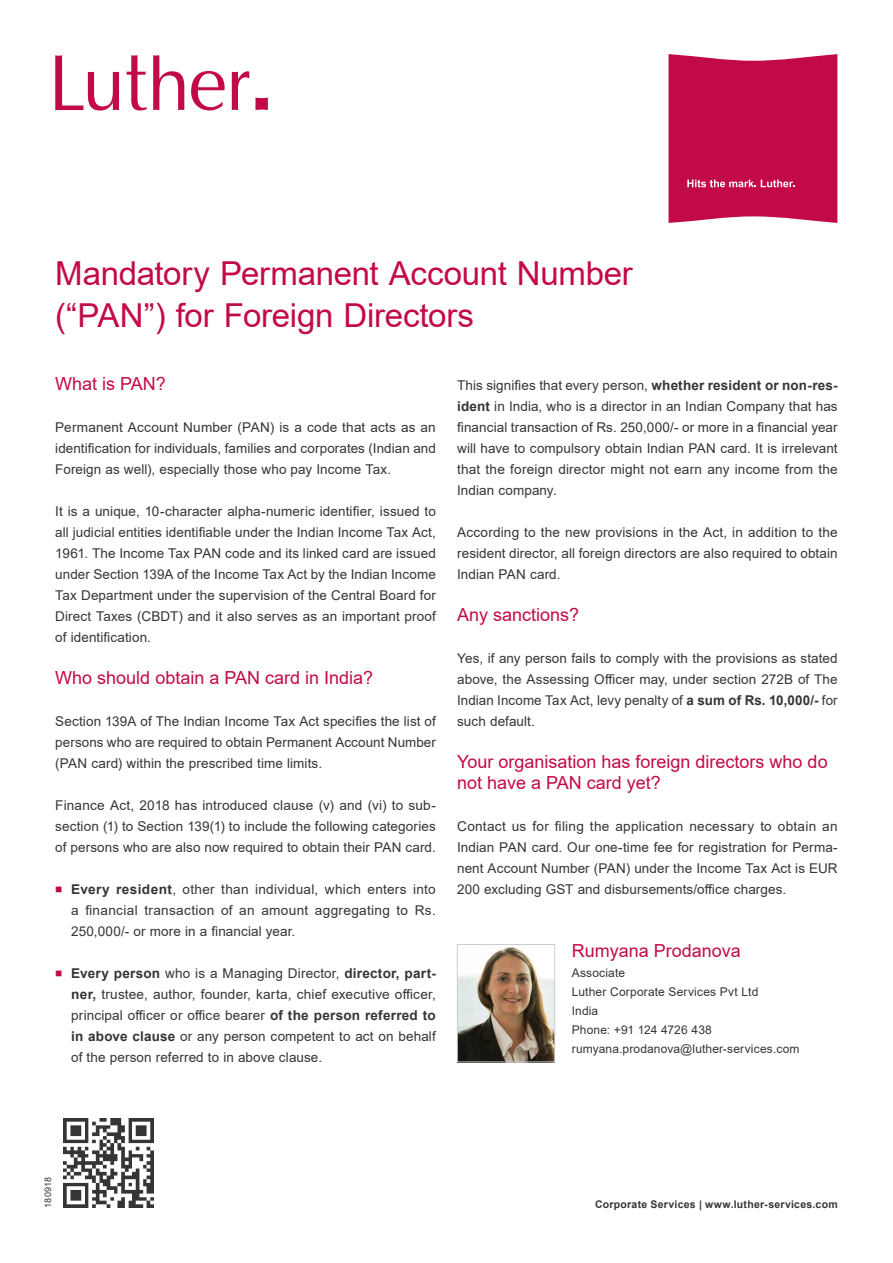
<style>
.page{position:relative;width:893px;height:1263px;background:#fff}
.page>*{position:absolute;margin:0;border:0;box-sizing:border-box;transform-origin:0 0}
.t1{font:33px/42px "Arial";letter-spacing:-.01em;color:#c30a49}
.t2{font:18px/21px "Arial";color:#c30a49}
.t3{font:13.5px/21px "Arial";letter-spacing:.005em;color:#363536;text-align:justify}
.t4{font:12px/19.2px "Arial";letter-spacing:.01em;color:#363536}
.t5{font:700 10.5px "Arial";letter-spacing:.025em;color:#363536}
.t6{font:9px "Arial";color:#363536}
.s1{font-weight:700}
</style>
<div class="page">
<svg style="left:255px;top:98px;width:13px;height:12px"></svg>
<svg style="left:191px;top:71px;width:34px;height:40px"></svg>
<svg style="left:55px;top:55px;width:64px;height:56px"></svg>
<svg style="left:153px;top:55px;width:31px;height:55px"></svg>
<svg style="left:126px;top:55px;width:21px;height:56px"></svg>
<svg style="left:232px;top:71px;width:17px;height:39px"></svg>
<svg style="left:669px;top:54px;width:168px;height:169px;background:#c61853"></svg>
<img style="left:459px;top:947px;width:94px;height:113px">
<div style="left:457px;top:944px;width:98px;height:118px;border:1px solid #cbccce"></div>
<img style="left:64px;top:1118px;width:89px;height:90px">
<h1 class="t1" style="left:55px;top:253px;width:579px">Mandatory Permanent Account Number (“PAN”) for Foreign Directors</h1>
<h2 class="t2" style="left:55px;top:373px;width:112px">What is PAN?</h2>
<p class="t3" style="left:55px;top:417px;width:382px">Permanent Account Number (PAN) is a code that acts as an identification for individuals, families and corporates (Indian and Foreign as well), especially those who pay Income Tax.</p>
<p class="t3" style="left:55px;top:501px;width:382px">It is a unique, 10-character alpha-numeric identifier, issued to all judicial entities identifiable under the Indian Income Tax Act, 1961. The Income Tax PAN code and its linked card are issued under Section 139A of the Income Tax Act by the Indian Income Tax Department under the supervision of the Central Board for Direct Taxes (CBDT) and it also serves as an important proof of identification.</p>
<h2 class="t2" style="left:55px;top:667px;width:319px">Who should obtain a PAN card in India?</h2>
<p class="t3" style="left:55px;top:711px;width:382px">Section 139A of The Indian Income Tax Act specifies the list of persons who are required to obtain Permanent Account Number (PAN card) within the prescribed time limits.</p>
<p class="t3" style="left:55px;top:795px;width:382px">Finance Act, 2018 has introduced clause (v) and (vi) to sub&shy;section (1) to Section 139(1) to include the following categories of persons who are also now required to obtain their PAN card.</p>
<p class="t3" style="left:71px;top:879px;width:366px"><span class="s1">Every resident</span>, other than individual, which enters into a financial transaction of an amount aggregating to Rs.<br>250,000/- or more in a financial year.</p>
<p class="t3" style="left:71px;top:963px;width:366px"><span class="s1">Every person</span> who is a Managing Director, <span class="s1">director, part&shy;ner,</span> trustee, author, founder, karta, chief executive officer, principal officer or office bearer <span class="s1">of the person referred to in above clause</span> or any person competent to act on behalf of the person referred to in above clause.</p>
<p class="t3" style="left:457px;top:375px;width:382px">This signifies that every person, <span class="s1">whether resident or non-res&shy;ident</span> in India, who is a director in an Indian Company that has financial transaction of Rs. 250,000/- or more in a financial year will have to compulsory obtain Indian PAN card. It is irrelevant that the foreign director might not earn any income from the Indian company.</p>
<p class="t3" style="left:457px;top:522px;width:382px">According to the new provisions in the Act, in addition to the resident director, all foreign directors are also required to obtain Indian PAN card.</p>
<h2 class="t2" style="left:457px;top:604px;width:124px">Any sanctions?</h2>
<p class="t3" style="left:457px;top:648px;width:382px">Yes, if any person fails to comply with the provisions as stated above, the Assessing Officer may, under section 272B of The Indian Income Tax Act, levy penalty of <span class="s1">a sum of Rs. 10,000/-</span> for such default.</p>
<h2 class="t2" style="left:457px;top:751px;width:372px">Your organisation has foreign directors who do not have a PAN card yet?</h2>
<p class="t3" style="left:457px;top:816px;width:382px">Contact us for filing the application necessary to obtain an Indian PAN card. Our one-time fee for registration for Perma&shy;nent Account Number (PAN) under the Income Tax Act is EUR 200 excluding GST and disbursements/office charges.</p>
<h2 class="t2" style="left:572px;top:940px;width:171px">Rumyana Prodanova</h2>
<p class="t4" style="left:572px;top:963px;width:229px">Associate<br>Luther Corporate Services Pvt Ltd<br>India<br>Phone: +91 124 4726 438 rumyana.prodanova@luther-services.com</p>
<p class="t6" style="left:42px;top:1208px;width:32px;rotate:-90deg">180918</p>
<p class="t5" style="left:595px;top:1196px;width:244px">Corporate Services | www.luther-services.com</p>
</div>
